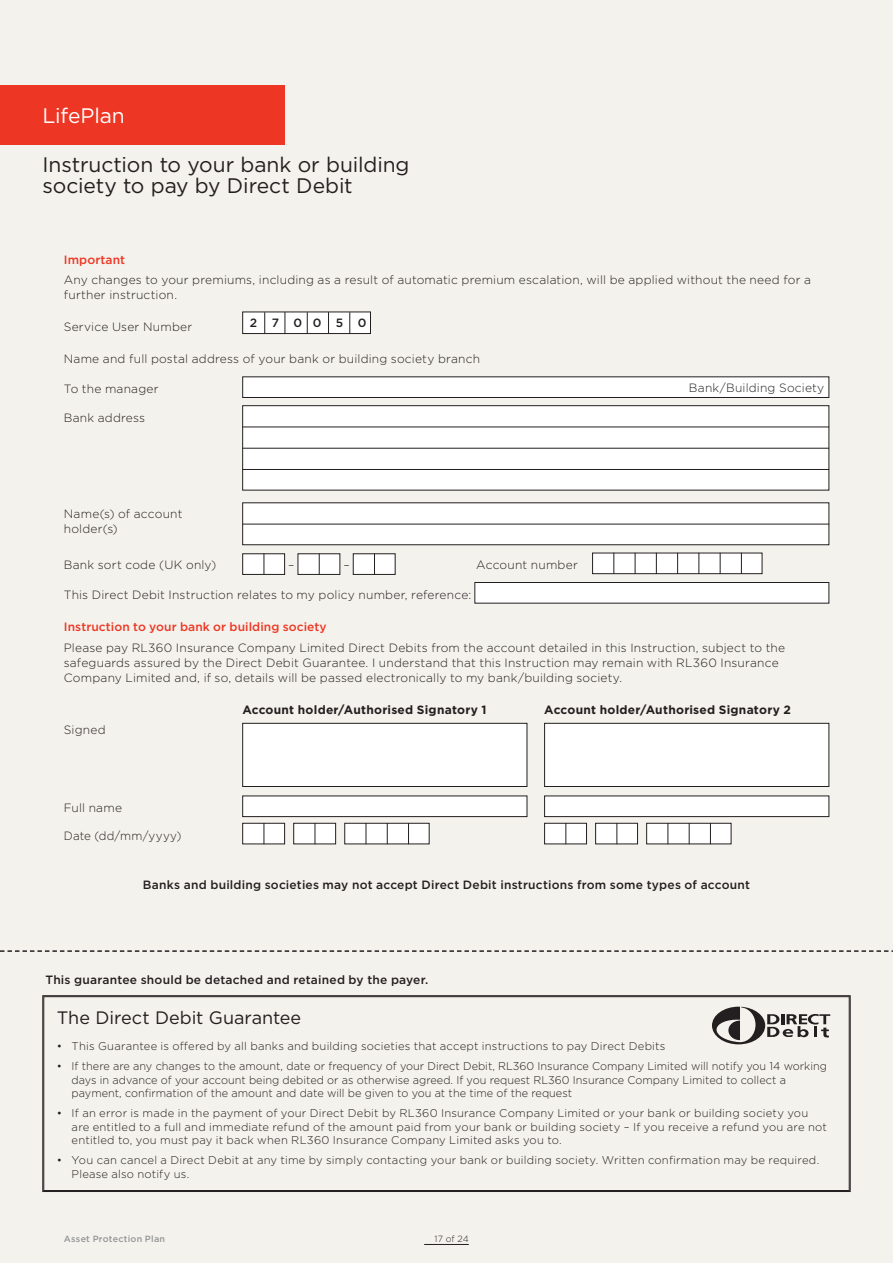
<style>
.page{position:relative;width:893px;height:1263px;background:#f4f2ec}
.page>*{position:absolute;margin:0;border:0;box-sizing:border-box;transform-origin:0 0}
.t1{font:21px/21px "Gotham";letter-spacing:-.005em;color:#231f20}
.t2{font:21px "Gotham";letter-spacing:-.01em;color:#fff}
.t3{font:18px "Gotham";color:#231f20}
.t4{font:300 12px/15px "Gotham";letter-spacing:.015em;color:#231f20}
.t5{font:500 12px "Gotham";letter-spacing:.02em;color:#231f20}
.t6{font:700 12px "Gotham";letter-spacing:.02em;color:#231f20}
.t7{font:500 12px "Gotham";letter-spacing:.01em;color:#ee3624}
.t8{font:300 11.25px/13.5px "Gotham";letter-spacing:.01em;color:#231f20}
.t9{font:500 9px "Gotham";letter-spacing:.025em;color:#949698}
.t10{font:300 9px "Gotham";color:#231f20}
</style>
<div class="page">
<hr style="left:424px;top:1244px;width:45px;height:1px;background:#231f20">
<svg style="left:242px;top:311px;width:129px;height:23px;background:#e1e0e0"></svg>
<div style="left:243px;top:377px;width:586px;height:20px;background:#fff"></div>
<div style="left:242px;top:376px;width:587px;height:22px;border:1px solid #231f20"></div>
<div style="left:243px;top:406px;width:586px;height:84px;background:#fff"></div>
<div style="left:242px;top:405px;width:587px;height:85px;border:1px solid #231f20"></div>
<hr style="left:242px;top:427px;width:587px;height:1px;background:#231f20">
<hr style="left:242px;top:448px;width:587px;height:1px;background:#231f20">
<hr style="left:242px;top:469px;width:587px;height:1px;background:#231f20">
<div style="left:243px;top:503px;width:586px;height:42px;background:#fff"></div>
<div style="left:242px;top:502px;width:587px;height:43px;border:1px solid #231f20"></div>
<hr style="left:242px;top:524px;width:587px;height:1px;background:#231f20">
<div style="left:243px;top:554px;width:42px;height:20px;background:#fff"></div>
<div style="left:242px;top:553px;width:43px;height:22px;border:1px solid #231f20"></div>
<svg style="left:264px;top:553px;width:1px;height:22px"></svg>
<div style="left:298px;top:554px;width:42px;height:20px;background:#fff"></div>
<div style="left:298px;top:553px;width:42px;height:22px;border:1px solid #231f20"></div>
<svg style="left:319px;top:553px;width:1px;height:22px"></svg>
<div style="left:353px;top:554px;width:42px;height:20px;background:#fff"></div>
<div style="left:353px;top:553px;width:42px;height:22px;border:1px solid #231f20"></div>
<svg style="left:374px;top:553px;width:1px;height:22px"></svg>
<div style="left:593px;top:553px;width:169px;height:21px;background:#fff"></div>
<div style="left:592px;top:553px;width:170px;height:21px;border:1px solid #231f20"></div>
<svg style="left:613px;top:553px;width:1px;height:21px"></svg>
<svg style="left:635px;top:553px;width:1px;height:21px"></svg>
<svg style="left:656px;top:553px;width:1px;height:21px"></svg>
<svg style="left:677px;top:553px;width:1px;height:21px"></svg>
<svg style="left:699px;top:553px;width:1px;height:21px"></svg>
<svg style="left:720px;top:553px;width:1px;height:21px"></svg>
<svg style="left:741px;top:553px;width:1px;height:21px"></svg>
<div style="left:475px;top:582px;width:354px;height:21px;background:#fff"></div>
<div style="left:474px;top:582px;width:355px;height:21px;border:1px solid #231f20"></div>
<div style="left:243px;top:723px;width:284px;height:63px;background:#fff"></div>
<div style="left:242px;top:723px;width:285px;height:64px;border:1px solid #231f20"></div>
<div style="left:545px;top:723px;width:284px;height:63px;background:#fff"></div>
<div style="left:544px;top:723px;width:285px;height:64px;border:1px solid #231f20"></div>
<div style="left:243px;top:796px;width:284px;height:21px;background:#fff"></div>
<div style="left:242px;top:796px;width:285px;height:21px;border:1px solid #231f20"></div>
<div style="left:545px;top:796px;width:284px;height:21px;background:#fff"></div>
<div style="left:544px;top:796px;width:285px;height:21px;border:1px solid #231f20"></div>
<div style="left:243px;top:823px;width:42px;height:21px;background:#fff"></div>
<div style="left:242px;top:823px;width:43px;height:21px;border:1px solid #231f20"></div>
<svg style="left:264px;top:823px;width:1px;height:21px"></svg>
<div style="left:294px;top:823px;width:42px;height:21px;background:#fff"></div>
<div style="left:293px;top:823px;width:43px;height:21px;border:1px solid #231f20"></div>
<svg style="left:315px;top:823px;width:1px;height:21px"></svg>
<div style="left:345px;top:823px;width:84px;height:21px;background:#fff"></div>
<div style="left:344px;top:823px;width:85px;height:21px;border:1px solid #231f20"></div>
<svg style="left:366px;top:823px;width:1px;height:21px"></svg>
<svg style="left:387px;top:823px;width:1px;height:21px"></svg>
<svg style="left:408px;top:823px;width:1px;height:21px"></svg>
<div style="left:545px;top:823px;width:41px;height:21px;background:#fff"></div>
<div style="left:544px;top:823px;width:43px;height:21px;border:1px solid #231f20"></div>
<svg style="left:566px;top:823px;width:1px;height:21px"></svg>
<div style="left:596px;top:823px;width:41px;height:21px;background:#fff"></div>
<div style="left:595px;top:823px;width:43px;height:21px;border:1px solid #231f20"></div>
<svg style="left:617px;top:823px;width:1px;height:21px"></svg>
<div style="left:647px;top:823px;width:84px;height:21px;background:#fff"></div>
<div style="left:646px;top:823px;width:85px;height:21px;border:1px solid #231f20"></div>
<svg style="left:668px;top:823px;width:1px;height:21px"></svg>
<svg style="left:689px;top:823px;width:1px;height:21px"></svg>
<svg style="left:710px;top:823px;width:1px;height:21px"></svg>
<svg style="left:42px;top:995px;width:809px;height:197px"></svg>
<div style="left:44px;top:996px;width:805px;height:195px;border:1px solid #231f20"></div>
<svg style="left:712px;top:1007px;width:118px;height:37px"></svg>
<svg style="left:0;top:950px;width:893px;height:2px"></svg>
<div style="left:0;top:85px;width:285px;height:60px;background:#ee3624"></div>
<h1 class="t2" style="left:43px;top:102px;width:84px">LifePlan</h1>
<h1 class="t1" style="left:43px;top:153px;width:369px">Instruction to your bank or building society to pay by Direct Debit</h1>
<p class="t7" style="left:64px;top:252px;width:63px">Important</p>
<p class="t4" style="left:64px;top:272px;width:749px">Any changes to your premiums, including as a result of automatic premium escalation, will be applied without the need for a further instruction.</p>
<p class="t4" style="left:64px;top:319px;width:130px">Service User Number</p>
<p class="t5" style="left:250px;top:315px;width:118px">2 7 0 0 5 0</p>
<p class="t4" style="left:64px;top:351px;width:418px">Name and full postal address of your bank or building society branch</p>
<p class="t4" style="left:64px;top:380px;width:96px">To the manager</p>
<p class="t4" style="left:689px;top:380px;width:137px">Bank/Building Society</p>
<p class="t4" style="left:64px;top:410px;width:83px">Bank address</p>
<p class="t4" style="left:64px;top:506px;width:120px">Name(s) of account holder(s)</p>
<p class="t4" style="left:64px;top:557px;width:154px">Bank sort code (UK only)</p>
<p class="t4" style="left:288px;top:557px;width:8px">–</p>
<p class="t4" style="left:343px;top:557px;width:8px">–</p>
<p class="t4" style="left:476px;top:557px;width:103px">Account number</p>
<p class="t4" style="left:64px;top:587px;width:409px">This Direct Debit Instruction relates to my policy number, reference:</p>
<p class="t7" style="left:64px;top:619px;width:264px">Instruction to your bank or building society</p>
<p class="t4" style="left:64px;top:640px;width:723px">Please pay RL360 Insurance Company Limited Direct Debits from the account detailed in this Instruction, subject to the safeguards assured by the Direct Debit Guarantee. I understand that this Instruction may remain with RL360 Insurance<br>Company Limited and, if so, details will be passed electronically to my bank/building society.</p>
<p class="t6" style="left:242px;top:702px;width:246px">Account holder/Authorised Signatory 1</p>
<p class="t6" style="left:544px;top:702px;width:248px">Account holder/Authorised Signatory 2</p>
<p class="t4" style="left:64px;top:721px;width:43px">Signed</p>
<p class="t4" style="left:64px;top:800px;width:60px">Full name</p>
<p class="t4" style="left:64px;top:828px;width:119px">Date (dd/mm/yyyy)</p>
<p class="t5" style="left:143px;top:877px;width:609px">Banks and building societies may not accept Direct Debit instructions from some types of account</p>
<p class="t5" style="left:45px;top:972px;width:385px">This guarantee should be detached and retained by the payer.</p>
<h2 class="t3" style="left:57px;top:1006px;width:246px">The Direct Debit Guarantee</h2>
<p class="t8" style="left:57px;top:1039px;width:610px">• This Guarantee is offered by all banks and building societies that accept instructions to pay Direct Debits</p>
<p class="t8" style="left:72px;top:1059px;width:757px;text-indent:-15px">• If there are any changes to the amount, date or frequency of your Direct Debit, RL360 Insurance Company Limited will notify you 14 working days in advance of your account being debited or as otherwise agreed. If you request RL360 Insurance Company Limited to collect a payment, confirmation of the amount and date will be given to you at the time of the request</p>
<p class="t8" style="left:72px;top:1106px;width:757px;text-indent:-15px">• If an error is made in the payment of your Direct Debit by RL360 Insurance Company Limited or your bank or building society you are entitled to a full and immediate refund of the amount paid from your bank or building society – If you receive a refund you are not entitled to, you must pay it back when RL360 Insurance Company Limited asks you to.</p>
<p class="t8" style="left:72px;top:1153px;width:749px;text-indent:-15px">• You can cancel a Direct Debit at any time by simply contacting your bank or building society. Written confirmation may be required.<br>Please also notify us.</p>
<p class="t9" style="left:64px;top:1233px;width:103px">Asset Protection Plan</p>
<p class="t10" style="left:435px;top:1233px;width:36px">17 of 24</p>
</div>
